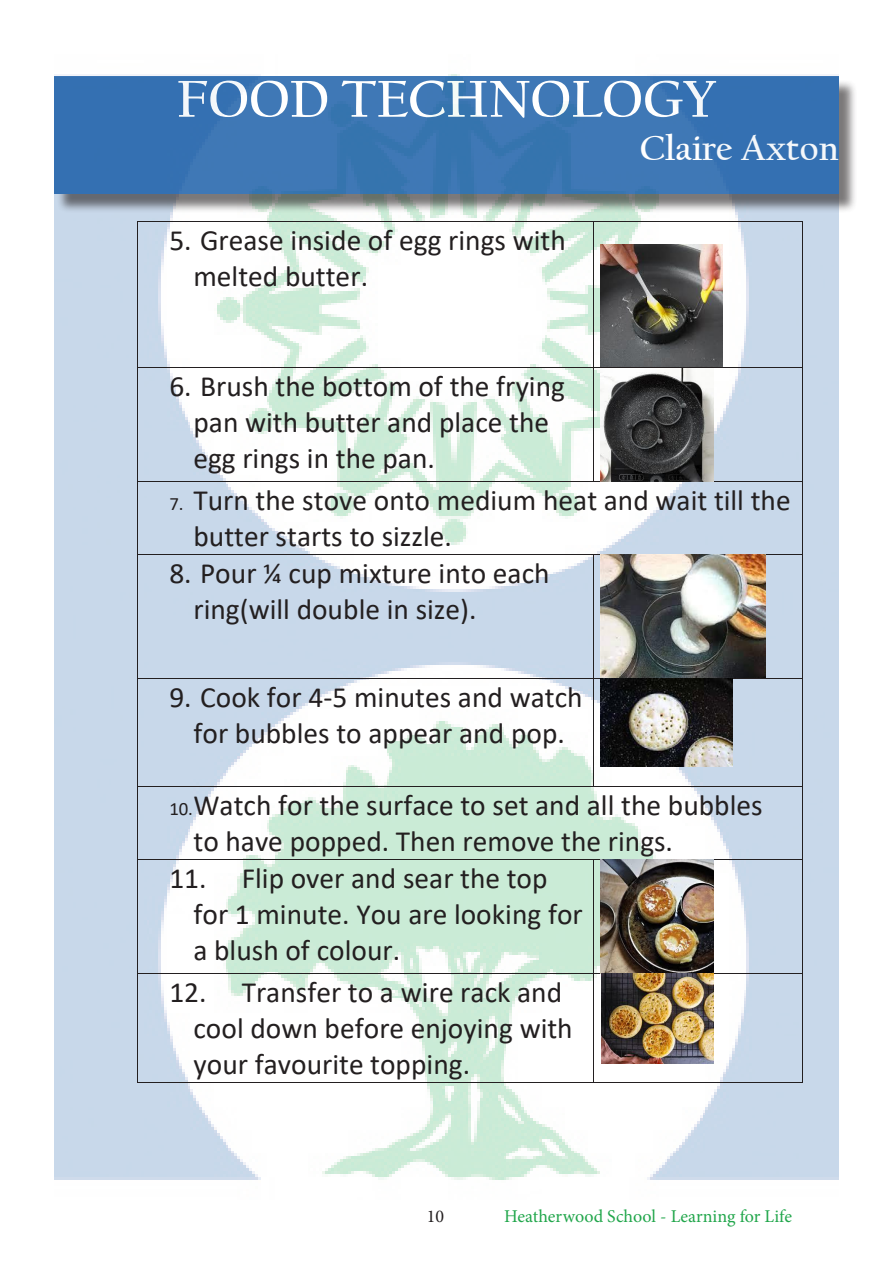
<style>
.page{position:relative;width:893px;height:1263px;background:#fff}
.page>*{position:absolute;margin:0;border:0;box-sizing:border-box;transform-origin:0 0}
.t1{font:700 54px "Californian FB";color:#fff}
.t2{font:700 36px "Californian FB";color:#fff}
.t3{font:29.4px/36px "Calibri";color:#231f20}
.t4{font:18px "Minion Pro";color:#21a64b}
.t5{font:18px "Minion Pro";color:#231f20}
.s1{font-size:18.75px}
</style>
<div class="page">
<img style="left:54px;top:74px;width:785px;height:1106px">
<div style="left:56px;top:79px;width:802px;height:134px;background:#231f20;opacity:.75"></div>
<div style="left:54px;top:76px;width:785px;height:118px;background:#3674b2"></div>
<hr style="left:138px;top:221px;width:455px;height:1px;background:#231f20">
<hr style="left:594px;top:221px;width:208px;height:1px;background:#231f20">
<hr style="left:138px;top:222px;width:1px;height:145px;background:#231f20">
<hr style="left:593px;top:222px;width:1px;height:145px;background:#231f20">
<hr style="left:802px;top:222px;width:1px;height:145px;background:#231f20">
<hr style="left:138px;top:367px;width:455px;height:1px;background:#231f20">
<hr style="left:594px;top:367px;width:208px;height:1px;background:#231f20">
<hr style="left:138px;top:368px;width:1px;height:113px;background:#231f20">
<hr style="left:593px;top:368px;width:1px;height:113px;background:#231f20">
<hr style="left:802px;top:368px;width:1px;height:113px;background:#231f20">
<hr style="left:138px;top:481px;width:455px;height:1px;background:#231f20">
<hr style="left:594px;top:481px;width:208px;height:1px;background:#231f20">
<hr style="left:138px;top:482px;width:1px;height:72px;background:#231f20">
<hr style="left:802px;top:482px;width:1px;height:72px;background:#231f20">
<hr style="left:138px;top:554px;width:455px;height:1px;background:#231f20">
<hr style="left:594px;top:554px;width:208px;height:1px;background:#231f20">
<hr style="left:138px;top:555px;width:1px;height:123px;background:#231f20">
<hr style="left:593px;top:555px;width:1px;height:123px;background:#231f20">
<hr style="left:802px;top:555px;width:1px;height:123px;background:#231f20">
<hr style="left:138px;top:678px;width:455px;height:1px;background:#231f20">
<hr style="left:594px;top:678px;width:208px;height:1px;background:#231f20">
<hr style="left:138px;top:678px;width:1px;height:109px;background:#231f20">
<hr style="left:593px;top:678px;width:1px;height:109px;background:#231f20">
<hr style="left:802px;top:678px;width:1px;height:109px;background:#231f20">
<hr style="left:138px;top:787px;width:455px;height:1px;background:#231f20">
<hr style="left:594px;top:787px;width:208px;height:1px;background:#231f20">
<hr style="left:138px;top:787px;width:1px;height:72px;background:#231f20">
<hr style="left:802px;top:787px;width:1px;height:72px;background:#231f20">
<hr style="left:138px;top:859px;width:455px;height:1px;background:#231f20">
<hr style="left:594px;top:859px;width:208px;height:1px;background:#231f20">
<hr style="left:138px;top:860px;width:1px;height:113px;background:#231f20">
<hr style="left:593px;top:860px;width:1px;height:113px;background:#231f20">
<hr style="left:802px;top:860px;width:1px;height:113px;background:#231f20">
<hr style="left:138px;top:973px;width:455px;height:1px;background:#231f20">
<hr style="left:594px;top:973px;width:208px;height:1px;background:#231f20">
<hr style="left:138px;top:974px;width:1px;height:108px;background:#231f20">
<hr style="left:138px;top:1082px;width:455px;height:1px;background:#231f20">
<hr style="left:593px;top:974px;width:1px;height:108px;background:#231f20">
<hr style="left:594px;top:1082px;width:208px;height:1px;background:#231f20">
<hr style="left:802px;top:974px;width:1px;height:108px;background:#231f20">
<img style="left:601px;top:245px;width:121px;height:122px">
<img style="left:601px;top:368px;width:113px;height:113px">
<img style="left:601px;top:555px;width:164px;height:123px">
<img style="left:601px;top:679px;width:131px;height:87px">
<img style="left:601px;top:860px;width:113px;height:204px">
<h1 class="t1" style="left:177px;top:69px;width:541px">FOOD TECHNOLOGY</h1>
<p class="t2" style="left:640px;top:128px;width:201px">Claire Axton</p>
<p class="t3" style="left:193px;top:222px;width:374px;text-indent:-24px">5. Grease inside of egg rings with melted butter.</p>
<p class="t3" style="left:193px;top:368px;width:373px;text-indent:-24px">6. Brush the bottom of the frying pan with butter and place the egg rings in the pan.</p>
<p class="t3" style="left:193px;top:482px;width:599px;text-indent:-24px"><span class="s1">7.</span> Turn the stove onto medium heat and wait till the butter starts to sizzle.</p>
<p class="t3" style="left:193px;top:554px;width:358px;text-indent:-24px">8. Pour ¼ cup mixture into each ring(will double in size).</p>
<p class="t3" style="left:169px;top:678px;width:415px;text-align:center">9. Cook for 4-5 minutes and watch for bubbles to appear and pop.</p>
<p class="t3" style="left:193px;top:787px;width:571px;text-indent:-24px"><span class="s1">10.</span>Watch for the surface to set and all the bubbles to have popped. Then remove the rings.</p>
<p class="t3" style="left:193px;top:859px;width:391px;text-indent:-24px">11. Flip over and sear the top for 1 minute. You are looking for a blush of colour.</p>
<p class="t3" style="left:193px;top:973px;width:381px;text-indent:-24px">12. Transfer to a wire rack and cool down before enjoying with your favourite topping.</p>
<p class="t5" style="left:427px;top:1204px;width:19px">10</p>
<p class="t4" style="left:504px;top:1204px;width:289px">Heatherwood School - Learning for Life</p>
</div>
